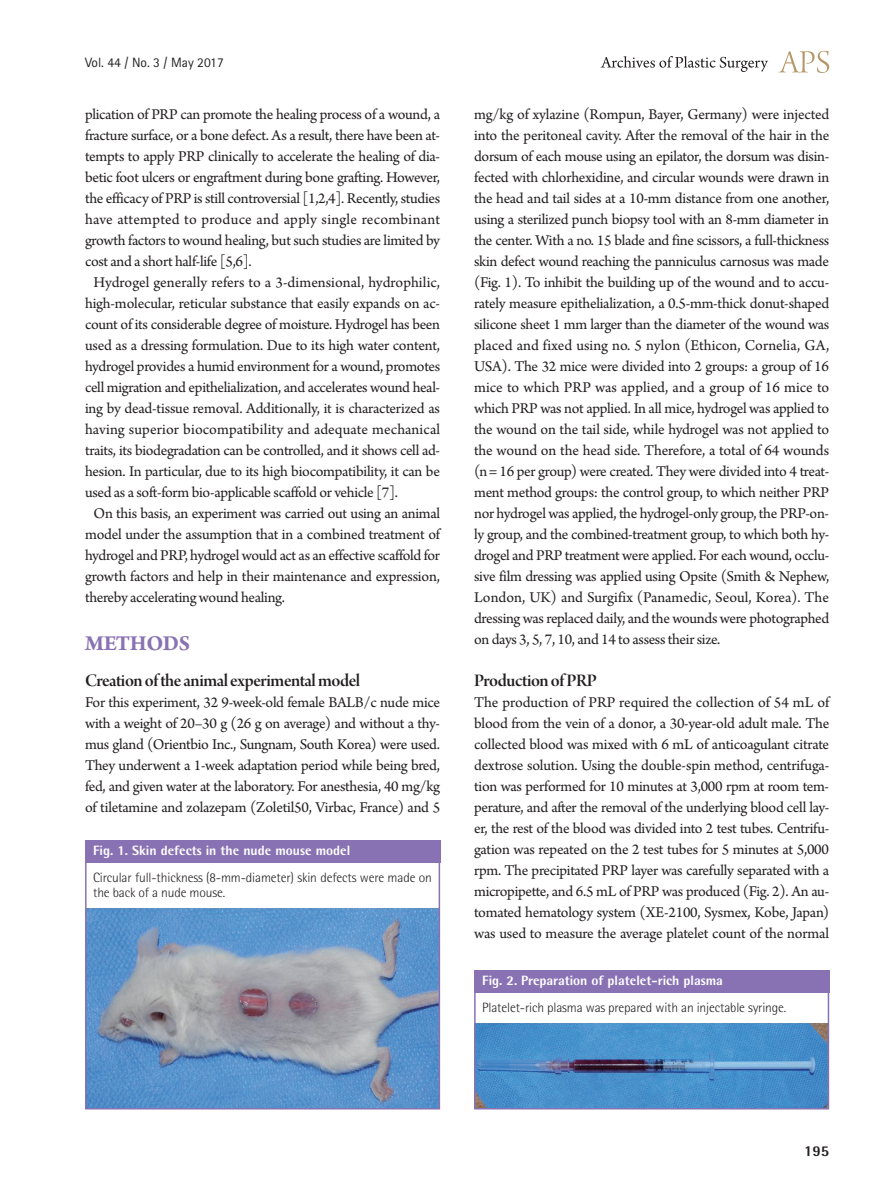
<style>
.page{position:relative;width:893px;height:1191px;background:#fff}
.page>*{position:absolute;margin:0;border:0;box-sizing:border-box;transform-origin:0 0}
.t1{font:700 22.5px "Arno Pro";letter-spacing:-.02em;color:#8972b3}
.t2{font:18.75px "Arno Pro Smbd Display";letter-spacing:-.025em;color:#231f20}
.t3{font:15.75px/21px "Arno Pro";letter-spacing:-.02em;color:#231f20;text-align:justify}
.t4{font:15.75px "Arno Pro";letter-spacing:.005em;color:#231f20}
.t5{font:15.75px "Arno Pro";letter-spacing:.01em;color:#231f20}
.t6{font:15.75px "Arno Pro";letter-spacing:.015em;color:#231f20}
.t7{font:800 15px "Rotis Semi Sans Std";color:#231f20}
.t8{font:300 13.5px/15px "Rotis Semi Sans Std";letter-spacing:-.01em;color:#231f20}
.t9{font:800 13.5px "Rotis Semi Sans Std";color:#fff}
.t10{font:13.5px "Rotis Sans Serif Std";color:#231f20}
</style>
<div class="page">
<svg style="left:779px;top:51px;width:50px;height:22px"></svg>
<svg style="left:601px;top:56px;width:167px;height:16px"></svg>
<div style="left:85px;top:840px;width:355px;height:22px;background:#8972b3"></div>
<img style="left:88px;top:908px;width:349px;height:198px">
<div style="left:85px;top:840px;width:355px;height:269px;border:2px solid #8972b3"></div>
<div style="left:474px;top:970px;width:355px;height:22px;background:#8972b3"></div>
<img style="left:477px;top:1023px;width:349px;height:83px">
<div style="left:474px;top:970px;width:355px;height:139px;border:2px solid #8972b3"></div>
<p class="t10" style="left:85px;top:54px;width:140px">Vol. 44 / No. 3 / May 2017</p>
<p class="t3" style="left:85px;top:105px;width:356px">plication of PRP can promote the healing process of a wound, a</p>
<p class="t3" style="left:85px;top:126px;width:357px">fracture surface, or a bone defect. As a result, there have been at-</p>
<p class="t3" style="left:85px;top:147px;width:357px">tempts to apply PRP clinically to accelerate the healing of dia-</p>
<p class="t3" style="left:85px;top:168px;width:357px">betic foot ulcers or engraftment during bone grafting. However,</p>
<p class="t3" style="left:85px;top:189px;width:357px">the efficacy of PRP is still controversial [1,2,4]. Recently, studies</p>
<p class="t6" style="left:85px;top:210px;width:357px">have attempted to produce and apply single recombinant</p>
<p class="t3" style="left:85px;top:231px;width:357px">growth factors to wound healing, but such studies are limited by</p>
<p class="t3" style="left:85px;top:252px;width:168px">cost and a short half-life [5,6].</p>
<p class="t4" style="left:94px;top:273px;width:348px">Hydrogel generally refers to a 3-dimensional, hydrophilic,</p>
<p class="t3" style="left:85px;top:294px;width:357px">high-molecular, reticular substance that easily expands on ac-</p>
<p class="t3" style="left:85px;top:315px;width:357px">count of its considerable degree of moisture. Hydrogel has been</p>
<p class="t3" style="left:85px;top:336px;width:357px">used as a dressing formulation. Due to its high water content,</p>
<p class="t3" style="left:85px;top:357px;width:357px">hydrogel provides a humid environment for a wound, promotes</p>
<p class="t3" style="left:85px;top:378px;width:357px">cell migration and epithelialization, and accelerates wound heal-</p>
<p class="t3" style="left:85px;top:399px;width:356px">ing by dead-tissue removal. Additionally, it is characterized as</p>
<p class="t5" style="left:85px;top:420px;width:357px">having superior biocompatibility and adequate mechanical</p>
<p class="t3" style="left:85px;top:441px;width:357px">traits, its biodegradation can be controlled, and it shows cell ad-</p>
<p class="t3" style="left:85px;top:462px;width:356px">hesion. In particular, due to its high biocompatibility, it can be</p>
<p class="t3" style="left:85px;top:483px;width:314px">used as a soft-form bio-applicable scaffold or vehicle [7].</p>
<p class="t3" style="left:94px;top:504px;width:348px">On this basis, an experiment was carried out using an animal</p>
<p class="t3" style="left:85px;top:525px;width:357px">model under the assumption that in a combined treatment of</p>
<p class="t3" style="left:85px;top:546px;width:356px">hydrogel and PRP, hydrogel would act as an effective scaffold for</p>
<p class="t3" style="left:85px;top:566px;width:356px">growth factors and help in their maintenance and expression,</p>
<p class="t3" style="left:85px;top:587px;width:201px">thereby accelerating wound healing.</p>
<h1 class="t1" style="left:85px;top:630px;width:107px">METHODS</h1>
<p class="t2" style="left:85px;top:670px;width:277px">Creation of the animal experimental model</p>
<p class="t3" style="left:85px;top:693px;width:357px">For this experiment, 32 9-week-old female BALB/c nude mice with a weight of 20–30 g (26 g on average) and without a thy&shy;mus gland (Orientbio Inc., Sungnam, South Korea) were used.<br>They underwent a 1-week adaptation period while being bred, fed, and given water at the laboratory. For anesthesia, 40 mg/kg of tiletamine and zolazepam (Zoletil50, Virbac, France) and 5</p>
<p class="t9" style="left:93px;top:841px;width:259px">Fig. 1. Skin defects in the nude mouse model</p>
<p class="t8" style="left:93px;top:869px;width:340px">Circular full-thickness (8-mm-diameter) skin defects were made on the back of a nude mouse.</p>
<p class="t3" style="left:474px;top:105px;width:357px">mg/kg of xylazine (Rompun, Bayer, Germany) were injected into the peritoneal cavity. After the removal of the hair in the dorsum of each mouse using an epilator, the dorsum was disin&shy;fected with chlorhexidine, and circular wounds were drawn in the head and tail sides at a 10-mm distance from one another, using a sterilized punch biopsy tool with an 8-mm diameter in the center. With a no. 15 blade and fine scissors, a full-thickness skin defect wound reaching the panniculus carnosus was made (Fig. 1). To inhibit the building up of the wound and to accu&shy;rately measure epithelialization, a 0.5-mm-thick donut-shaped silicone sheet 1 mm larger than the diameter of the wound was placed and fixed using no. 5 nylon (Ethicon, Cornelia, GA, USA). The 32 mice were divided into 2 groups: a group of 16 mice to which PRP was applied, and a group of 16 mice to which PRP was not applied. In all mice, hydrogel was applied to the wound on the tail side, while hydrogel was not applied to the wound on the head side. Therefore, a total of 64 wounds (n = 16 per group) were created. They were divided into 4 treat&shy;ment method groups: the control group, to which neither PRP nor hydrogel was applied, the hydrogel-only group, the PRP-on&shy;ly group, and the combined-treatment group, to which both hy&shy;drogel and PRP treatment were applied. For each wound, occlu&shy;sive film dressing was applied using Opsite (Smith &amp; Nephew, London, UK) and Surgifix (Panamedic, Seoul, Korea). The dressing was replaced daily, and the wounds were photographed on days 3, 5, 7, 10, and 14 to assess their size.</p>
<p class="t2" style="left:474px;top:670px;width:124px">Production of PRP</p>
<p class="t3" style="left:474px;top:693px;width:357px">The production of PRP required the collection of 54 mL of blood from the vein of a donor, a 30-year-old adult male. The collected blood was mixed with 6 mL of anticoagulant citrate dextrose solution. Using the double-spin method, centrifuga&shy;tion was performed for 10 minutes at 3,000 rpm at room tem&shy;perature, and after the removal of the underlying blood cell lay&shy;er, the rest of the blood was divided into 2 test tubes. Centrifu&shy;gation was repeated on the 2 test tubes for 5 minutes at 5,000 rpm. The precipitated PRP layer was carefully separated with a micropipette, and 6.5 mL of PRP was produced (Fig. 2). An au&shy;tomated hematology system (XE-2100, Sysmex, Kobe, Japan) was used to measure the average platelet count of the normal</p>
<p class="t9" style="left:482px;top:971px;width:242px">Fig. 2. Preparation of platelet-rich plasma</p>
<p class="t8" style="left:482px;top:999px;width:306px">Platelet-rich plasma was prepared with an injectable syringe.</p>
<p class="t7" style="left:804px;top:1141px;width:27px">195</p>
</div>
